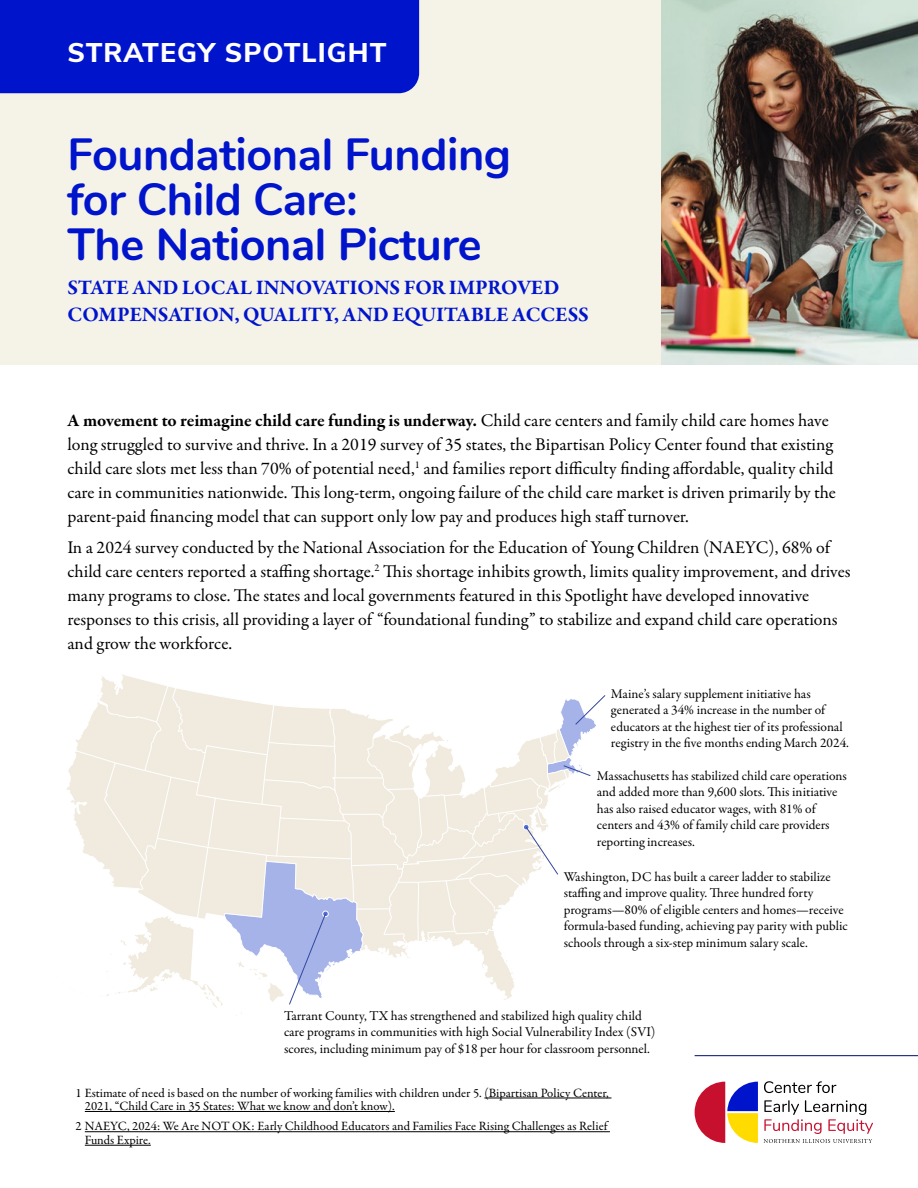
<style>
.page{position:relative;width:918px;height:1188px;background:#fff}
.page>*{position:absolute;margin:0;border:0;box-sizing:border-box;transform-origin:0 0}
.t1{font:700 45px/45px "Nunito";letter-spacing:-.01em;color:#0014cc}
.t2{font:800 27px "Nunito Sans";letter-spacing:.04em;color:#fff}
.t3{font:700 21px/27px "Garamond Premr Pro";letter-spacing:-.01em;color:#0014cc}
.t4{font:18px/24px "Garamond Premr Pro";color:#000}
.t5{font:13.5px/16.5px "Garamond Premr Pro";color:#000}
.t6{font:12.75px/13.5px "Garamond Premr Pro";color:#000}
.s1{font-weight:700}
</style>
<div class="page">
<div style="left:0;top:0;width:918px;height:364px;background:#f5f2e8"></div>
<div style="left:0;top:0;width:419px;height:93px;background:#0014cc"></div>
<img style="left:662px;top:0;width:256px;height:364px">
<hr style="left:484px;top:1098px;width:127px;height:1px;background:#000">
<hr style="left:85px;top:1111px;width:310px;height:1px;background:#000">
<hr style="left:85px;top:1131px;width:525px;height:1px;background:#000">
<hr style="left:85px;top:1145px;width:66px;height:1px;background:#000">
<svg style="left:695px;top:1082px;width:63px;height:61px"></svg>
<svg style="left:764px;top:1081px;width:72px;height:12px"></svg>
<svg style="left:764px;top:1100px;width:109px;height:43px"></svg>
<hr style="left:695px;top:1055px;width:223px;height:1px;background:#000d6e">
<svg style="left:66px;top:674px;width:540px;height:342px"></svg>
<h2 class="t2" style="left:68px;top:33px;width:321px">STRATEGY SPOTLIGHT</h2>
<h1 class="t1" style="left:68px;top:130px;width:445px">Foundational Funding for Child Care:<br>The National Picture</h1>
<p class="t3" style="left:68px;top:274px;width:523px">STATE AND LOCAL INNOVATIONS FOR IMPROVED<br>COMPENSATION, QUALITY, AND EQUITABLE ACCESS</p>
<p class="t4" style="left:67px;top:409px;width:770px"><span class="s1">A movement to reimagine child care funding is underway.</span> Child care centers and family child care homes have long struggled to survive and thrive. In a 2019 survey of 35 states, the Bipartisan Policy Center found that existing child care slots met less than 70% of potential need,<sup>1</sup> and families report difficulty finding affordable, quality child care in communities nationwide. This long-term, ongoing failure of the child care market is driven primarily by the parent-paid financing model that can support only low pay and produces high staff turnover.</p>
<p class="t4" style="left:67px;top:536px;width:785px">In a 2024 survey conducted by the National Association for the Education of Young Children (NAEYC), 68% of child care centers reported a staffing shortage.<sup>2</sup> This shortage inhibits growth, limits quality improvement, and drives many programs to close. The states and local governments featured in this Spotlight have developed innovative responses to this crisis, all providing a layer of “foundational funding” to stabilize and expand child care operations and grow the workforce.</p>
<p class="t5" style="left:611px;top:686px;width:240px">Maine’s salary supplement initiative has generated a 34% increase in the number of educators at the highest tier of its professional registry in the five months ending March 2024.</p>
<p class="t5" style="left:597px;top:768px;width:251px">Massachusetts has stabilized child care operations and added more than 9,600 slots. This initiative has also raised educator wages, with 81% of centers and 43% of family child care providers reporting increases.</p>
<p class="t5" style="left:564px;top:868px;width:286px">Washington, DC has built a career ladder to stabilize staffing and improve quality. Three hundred forty programs—80% of eligible centers and homes—receive formula-based funding, achieving pay parity with public schools through a six-step minimum salary scale.</p>
<p class="t5" style="left:284px;top:1007px;width:373px">Tarrant County, TX has strengthened and stabilized high quality child care programs in communities with high Social Vulnerability Index (SVI) scores, including minimum pay of $18 per hour for classroom personnel.</p>
<p class="t6" style="left:85px;top:1086px;width:526px;text-indent:-9px">1 Estimate of need is based on the number of working families with children under 5. (Bipartisan Policy Center,<br>2021, “Child Care in 35 States: What we know and don’t know).</p>
<p class="t6" style="left:85px;top:1120px;width:524px;text-indent:-9px">2 NAEYC, 2024: We Are NOT OK: Early Childhood Educators and Families Face Rising Challenges as Relief<br>Funds Expire.</p>
</div>
